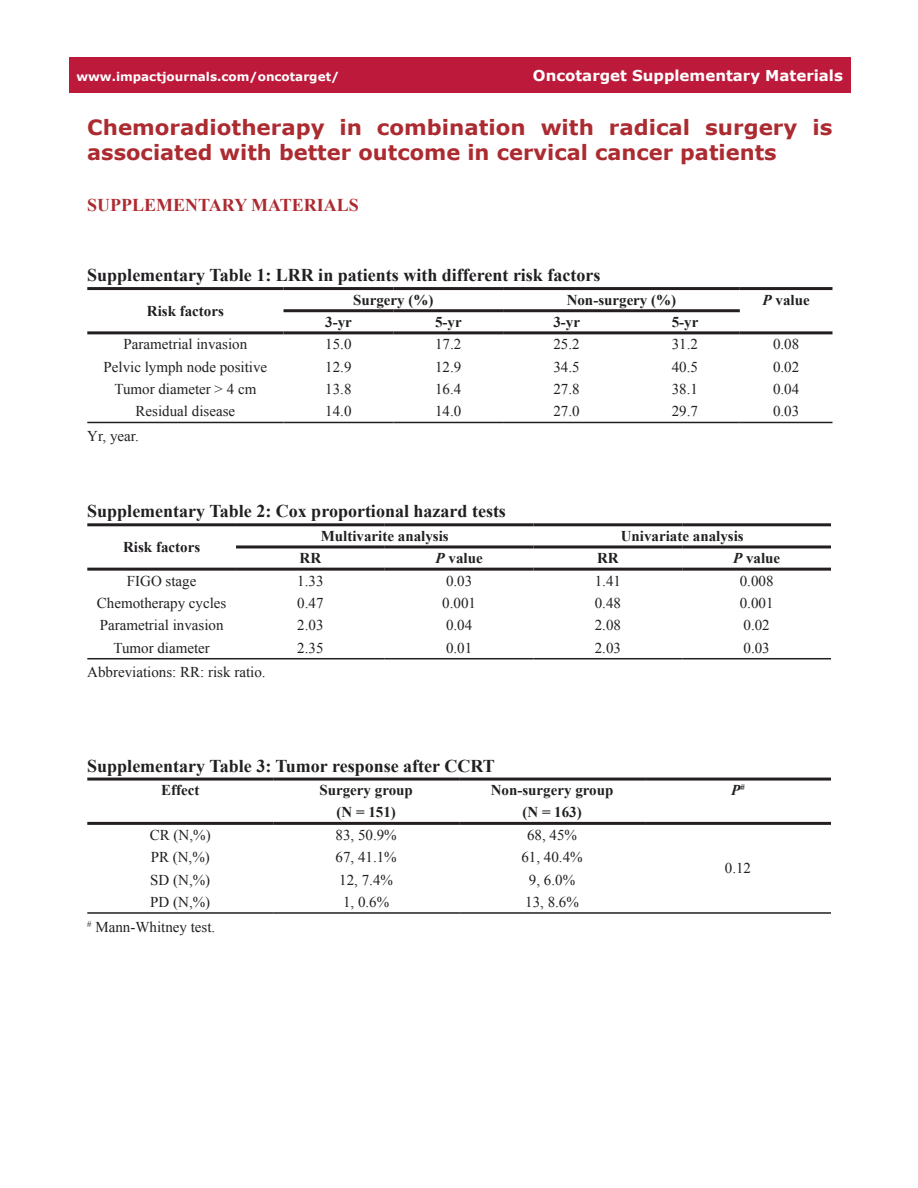
<style>
.page{position:relative;width:918px;height:1188px;background:#fff}
.page>*{position:absolute;margin:0;border:0;box-sizing:border-box;transform-origin:0 0}
.t1{font:700 21px/25.2px "Verdana";color:#ac2b31}
.TableHeading{font:700 18px "Times New Roman";color:#221f22}
.Heading{font:700 18px "Times New Roman";color:#ac2b31}
.TableText{font:15px "Times New Roman";color:#221f22}
.TableText-2{font:700 15px "Times New Roman";color:#221f22}
.t2{font:700 15px "Verdana";color:#fff}
.TableText-3{font:italic 700 15px "Times New Roman";color:#221f22}
.t3{font:700 12px "Verdana";color:#fff}
.s1{font-style:italic}
</style>
<div class="page">
<div style="left:69px;top:57px;width:781px;height:36px;background:#bd1a3b"></div>
<hr style="left:87px;top:287px;width:197px;height:3px;background:#231f20">
<hr style="left:284px;top:287px;width:109px;height:3px;background:#231f20">
<hr style="left:393px;top:287px;width:110px;height:3px;background:#231f20">
<hr style="left:503px;top:287px;width:127px;height:3px;background:#231f20">
<hr style="left:630px;top:287px;width:110px;height:3px;background:#231f20">
<hr style="left:740px;top:287px;width:93px;height:3px;background:#231f20">
<hr style="left:87px;top:331px;width:197px;height:3px;background:#231f20">
<hr style="left:284px;top:331px;width:109px;height:3px;background:#231f20">
<hr style="left:393px;top:331px;width:110px;height:3px;background:#231f20">
<hr style="left:503px;top:331px;width:127px;height:3px;background:#231f20">
<hr style="left:630px;top:331px;width:110px;height:3px;background:#231f20">
<hr style="left:740px;top:331px;width:93px;height:3px;background:#231f20">
<hr style="left:284px;top:309px;width:109px;height:3px;background:#231f20">
<hr style="left:393px;top:309px;width:110px;height:3px;background:#231f20">
<hr style="left:503px;top:309px;width:127px;height:3px;background:#231f20">
<hr style="left:630px;top:309px;width:110px;height:3px;background:#231f20">
<hr style="left:87px;top:422px;width:197px;height:1px;background:#231f20">
<hr style="left:284px;top:422px;width:109px;height:1px;background:#231f20">
<hr style="left:393px;top:422px;width:110px;height:1px;background:#231f20">
<hr style="left:503px;top:422px;width:127px;height:1px;background:#231f20">
<hr style="left:630px;top:422px;width:110px;height:1px;background:#231f20">
<hr style="left:740px;top:422px;width:93px;height:1px;background:#231f20">
<hr style="left:645px;top:912px;width:186px;height:2px;background:#231f20">
<hr style="left:87px;top:778px;width:186px;height:3px;background:#231f20">
<hr style="left:273px;top:778px;width:186px;height:3px;background:#231f20">
<hr style="left:459px;top:778px;width:186px;height:3px;background:#231f20">
<hr style="left:645px;top:778px;width:186px;height:3px;background:#231f20">
<hr style="left:87px;top:822px;width:186px;height:3px;background:#231f20">
<hr style="left:273px;top:822px;width:186px;height:3px;background:#231f20">
<hr style="left:459px;top:822px;width:186px;height:3px;background:#231f20">
<hr style="left:645px;top:822px;width:186px;height:3px;background:#231f20">
<hr style="left:87px;top:912px;width:186px;height:2px;background:#231f20">
<hr style="left:273px;top:912px;width:186px;height:2px;background:#231f20">
<hr style="left:459px;top:912px;width:186px;height:2px;background:#231f20">
<hr style="left:87px;top:523px;width:149px;height:3px;background:#231f20">
<hr style="left:87px;top:568px;width:149px;height:3px;background:#231f20">
<hr style="left:236px;top:523px;width:149px;height:3px;background:#231f20">
<hr style="left:385px;top:523px;width:149px;height:3px;background:#231f20">
<hr style="left:534px;top:523px;width:148px;height:3px;background:#231f20">
<hr style="left:682px;top:523px;width:149px;height:3px;background:#231f20">
<hr style="left:236px;top:568px;width:149px;height:3px;background:#231f20">
<hr style="left:385px;top:568px;width:149px;height:3px;background:#231f20">
<hr style="left:534px;top:568px;width:148px;height:3px;background:#231f20">
<hr style="left:682px;top:568px;width:149px;height:3px;background:#231f20">
<hr style="left:87px;top:658px;width:149px;height:1px;background:#231f20">
<hr style="left:236px;top:658px;width:149px;height:1px;background:#231f20">
<hr style="left:385px;top:658px;width:149px;height:1px;background:#231f20">
<hr style="left:534px;top:658px;width:148px;height:1px;background:#231f20">
<hr style="left:682px;top:658px;width:149px;height:1px;background:#231f20">
<hr style="left:236px;top:545px;width:149px;height:3px;background:#231f20">
<hr style="left:385px;top:545px;width:149px;height:3px;background:#231f20">
<hr style="left:534px;top:545px;width:148px;height:3px;background:#231f20">
<hr style="left:682px;top:545px;width:149px;height:3px;background:#231f20">
<p class="t3" style="left:76px;top:68px;width:264px">www.impactjournals.com/oncotarget/</p>
<p class="t2" style="left:533px;top:65px;width:312px">Oncotarget Supplementary Materials</p>
<p class="t1" style="left:87px;top:114px;width:747px">Chemoradiotherapy in combination with radical surgery is associated with better outcome in cervical cancer patients</p>
<p class="Heading" style="left:87px;top:193px;width:273px">SUPPLEMENTARY MATERIALS</p>
<p class="TableHeading" style="left:87px;top:263px;width:515px">Supplementary Table 1: LRR in patients with different risk factors</p>
<p class="TableText-2" style="left:147px;top:300px;width:79px">Risk factors</p>
<p class="TableText-2" style="left:353px;top:289px;width:82px">Surgery (%)</p>
<p class="TableText-2" style="left:567px;top:289px;width:111px">Non-surgery (%)</p>
<p class="TableText-2" style="left:763px;top:289px;width:49px"><span class="s1">P</span> value</p>
<p class="TableText-2" style="left:325px;top:311px;width:28px">3-yr</p>
<p class="TableText-2" style="left:435px;top:311px;width:28px">5-yr</p>
<p class="TableText-2" style="left:553px;top:311px;width:28px">3-yr</p>
<p class="TableText-2" style="left:672px;top:311px;width:28px">5-yr</p>
<p class="TableText" style="left:124px;top:334px;width:125px">Parametrial invasion</p>
<p class="TableText" style="left:325px;top:334px;width:28px">15.0</p>
<p class="TableText" style="left:435px;top:334px;width:28px">17.2</p>
<p class="TableText" style="left:553px;top:334px;width:28px">25.2</p>
<p class="TableText" style="left:672px;top:334px;width:28px">31.2</p>
<p class="TableText" style="left:773px;top:334px;width:28px">0.08</p>
<p class="TableText" style="left:104px;top:357px;width:165px">Pelvic lymph node positive</p>
<p class="TableText" style="left:325px;top:357px;width:28px">12.9</p>
<p class="TableText" style="left:435px;top:357px;width:28px">12.9</p>
<p class="TableText" style="left:553px;top:357px;width:28px">34.5</p>
<p class="TableText" style="left:672px;top:357px;width:28px">40.5</p>
<p class="TableText" style="left:773px;top:357px;width:28px">0.02</p>
<p class="TableText" style="left:114px;top:379px;width:144px">Tumor diameter &gt; 4 cm</p>
<p class="TableText" style="left:325px;top:379px;width:28px">13.8</p>
<p class="TableText" style="left:435px;top:379px;width:28px">16.4</p>
<p class="TableText" style="left:553px;top:379px;width:28px">27.8</p>
<p class="TableText" style="left:672px;top:379px;width:28px">38.1</p>
<p class="TableText" style="left:773px;top:379px;width:28px">0.04</p>
<p class="TableText" style="left:136px;top:401px;width:101px">Residual disease</p>
<p class="TableText" style="left:325px;top:401px;width:28px">14.0</p>
<p class="TableText" style="left:435px;top:401px;width:28px">14.0</p>
<p class="TableText" style="left:553px;top:401px;width:28px">27.0</p>
<p class="TableText" style="left:672px;top:401px;width:28px">29.7</p>
<p class="TableText" style="left:773px;top:401px;width:28px">0.03</p>
<p class="TableText" style="left:87px;top:426px;width:53px">Yr, year.</p>
<p class="TableHeading" style="left:87px;top:499px;width:420px">Supplementary Table 2: Cox proportional hazard tests</p>
<p class="TableText-2" style="left:123px;top:537px;width:79px">Risk factors</p>
<p class="TableText-2" style="left:321px;top:526px;width:129px">Multivarite analysis</p>
<p class="TableText-2" style="left:621px;top:526px;width:124px">Univariate analysis</p>
<p class="TableText-2" style="left:300px;top:548px;width:23px">RR</p>
<p class="TableText-2" style="left:436px;top:548px;width:49px"><span class="s1">P</span> value</p>
<p class="TableText-2" style="left:597px;top:548px;width:23px">RR</p>
<p class="TableText-2" style="left:733px;top:548px;width:49px"><span class="s1">P</span> value</p>
<p class="TableText" style="left:127px;top:570px;width:71px">FIGO stage</p>
<p class="TableText" style="left:297px;top:570px;width:28px">1.33</p>
<p class="TableText" style="left:446px;top:570px;width:28px">0.03</p>
<p class="TableText" style="left:595px;top:570px;width:28px">1.41</p>
<p class="TableText" style="left:740px;top:570px;width:35px">0.008</p>
<p class="TableText" style="left:97px;top:593px;width:131px">Chemotherapy cycles</p>
<p class="TableText" style="left:297px;top:593px;width:28px">0.47</p>
<p class="TableText" style="left:442px;top:593px;width:35px">0.001</p>
<p class="TableText" style="left:595px;top:593px;width:28px">0.48</p>
<p class="TableText" style="left:740px;top:593px;width:35px">0.001</p>
<p class="TableText" style="left:100px;top:615px;width:125px">Parametrial invasion</p>
<p class="TableText" style="left:297px;top:615px;width:28px">2.03</p>
<p class="TableText" style="left:446px;top:615px;width:28px">0.04</p>
<p class="TableText" style="left:595px;top:615px;width:28px">2.08</p>
<p class="TableText" style="left:744px;top:615px;width:28px">0.02</p>
<p class="TableText" style="left:113px;top:638px;width:98px">Tumor diameter</p>
<p class="TableText" style="left:297px;top:638px;width:28px">2.35</p>
<p class="TableText" style="left:446px;top:638px;width:28px">0.01</p>
<p class="TableText" style="left:595px;top:638px;width:28px">2.03</p>
<p class="TableText" style="left:744px;top:638px;width:28px">0.03</p>
<p class="TableText" style="left:87px;top:662px;width:180px">Abbreviations: RR: risk ratio.</p>
<p class="TableHeading" style="left:87px;top:753px;width:409px">Supplementary Table 3: Tumor response after CCRT</p>
<p class="TableText-2" style="left:161px;top:780px;width:40px">Effect</p>
<p class="TableText-2" style="left:319px;top:780px;width:95px">Surgery group</p>
<p class="TableText-2" style="left:491px;top:780px;width:124px">Non-surgery group</p>
<p class="TableText-3" style="left:731px;top:780px;width:15px">P<sup>#</sup></p>
<p class="TableText-2" style="left:337px;top:802px;width:61px">(N = 151)</p>
<p class="TableText-2" style="left:522px;top:802px;width:61px">(N = 163)</p>
<p class="TableText" style="left:150px;top:825px;width:62px">CR (N,%)</p>
<p class="TableText" style="left:336px;top:825px;width:63px">83, 50.9%</p>
<p class="TableText" style="left:527px;top:825px;width:51px">68, 45%</p>
<p class="TableText" style="left:725px;top:858px;width:28px">0.12</p>
<p class="TableText" style="left:151px;top:847px;width:61px">PR (N,%)</p>
<p class="TableText" style="left:336px;top:847px;width:63px">67, 41.1%</p>
<p class="TableText" style="left:521px;top:847px;width:63px">61, 40.4%</p>
<p class="TableText" style="left:150px;top:869px;width:61px">SD (N,%)</p>
<p class="TableText" style="left:339px;top:869px;width:55px">12, 7.4%</p>
<p class="TableText" style="left:529px;top:869px;width:48px">9, 6.0%</p>
<p class="TableText" style="left:150px;top:892px;width:61px">PD (N,%)</p>
<p class="TableText" style="left:343px;top:892px;width:48px">1, 0.6%</p>
<p class="TableText" style="left:525px;top:892px;width:55px">13, 8.6%</p>
<p class="TableText" style="left:87px;top:917px;width:130px"><sup>#</sup> Mann-Whitney test.</p>
</div>
